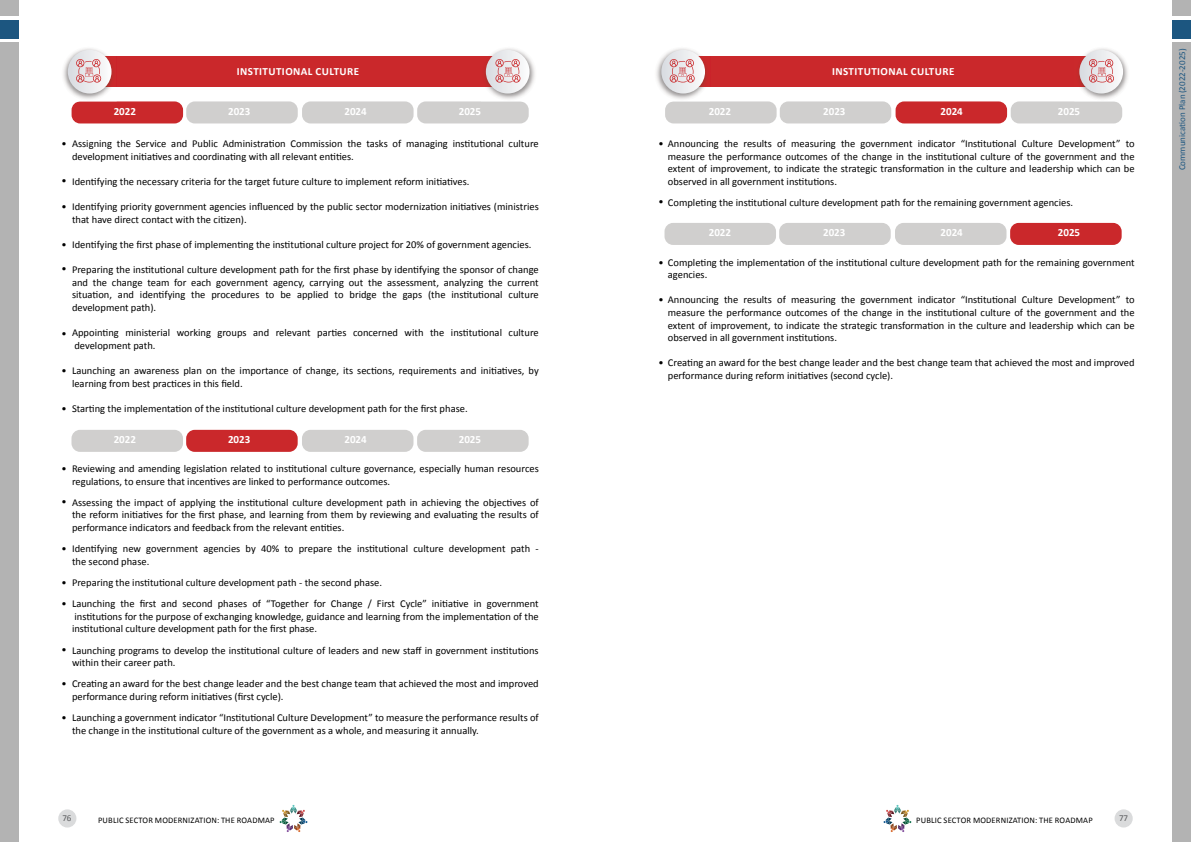
<style>
.page{position:relative;width:1191px;height:842px;background:#fff}
.page>*{position:absolute;margin:0;border:0;box-sizing:border-box;transform-origin:0 0}
.t1{font:700 11px "Calibri";color:#fff}
.t2{font:700 11px "Calibri";letter-spacing:.04em;color:#fff}
.t3{font:10.5px/12.6px "Calibri";color:#000}
.t4{font:9px "Calibri";color:#1d5680}
.t5{font:9px "Calibri";color:#58595b}
.t6{font:8.5px "Calibri";letter-spacing:.02em;color:#000}
</style>
<div class="page">
<div style="left:58px;top:809px;width:18px;height:18px;background:#dadbdc;border-radius:50%"></div>
<div style="left:0;top:42px;width:18px;height:800px;background:#b3b3b3"></div>
<div style="left:0;top:20px;width:18px;height:18px;background:#1c5680"></div>
<div style="left:0;top:0;width:18px;height:16px;background:#b3b3b3"></div>
<svg style="left:279px;top:805px;width:29px;height:27px"></svg>
<div style="left:1172px;top:42px;width:19px;height:800px;background:#b3b3b3"></div>
<div style="left:1172px;top:20px;width:19px;height:18px;background:#1c5680"></div>
<div style="left:1172px;top:0;width:19px;height:16px;background:#b3b3b3"></div>
<svg style="left:883px;top:805px;width:28px;height:27px"></svg>
<div style="left:98px;top:57px;width:399px;height:30px;background:#ca282b"></div>
<div style="left:72px;top:101px;width:111px;height:22px;background:#ca282b;border-radius:9px"></div>
<div style="left:186px;top:101px;width:112px;height:22px;background:#d0cfce;border-radius:9px"></div>
<div style="left:302px;top:101px;width:111px;height:22px;background:#d0cfce;border-radius:9px"></div>
<div style="left:417px;top:101px;width:112px;height:22px;background:#d0cfce;border-radius:9px"></div>
<img style="left:481px;top:48px;width:54px;height:54px">
<img style="left:481px;top:57px;width:10px;height:30px">
<img style="left:481px;top:101px;width:41px;height:1px">
<img style="left:486px;top:50px;width:43px;height:44px;border-radius:22px">
<img style="left:63px;top:48px;width:54px;height:51px">
<img style="left:106px;top:57px;width:11px;height:30px">
<img style="left:78px;top:101px;width:39px;height:1px">
<img style="left:68px;top:50px;width:43px;height:44px;border-radius:22px">
<svg style="left:495px;top:59px;width:25px;height:24px"></svg>
<svg style="left:76px;top:59px;width:25px;height:24px"></svg>
<div style="left:71px;top:430px;width:112px;height:22px;background:#d0cfce;border-radius:9px"></div>
<div style="left:186px;top:430px;width:112px;height:22px;background:#ca282b;border-radius:9px"></div>
<div style="left:302px;top:430px;width:111px;height:22px;background:#d0cfce;border-radius:9px"></div>
<div style="left:417px;top:430px;width:111px;height:22px;background:#d0cfce;border-radius:9px"></div>
<div style="left:692px;top:57px;width:398px;height:30px;background:#ca282b"></div>
<div style="left:665px;top:101px;width:111px;height:22px;background:#d0cfce;border-radius:9px"></div>
<div style="left:779px;top:101px;width:112px;height:22px;background:#d0cfce;border-radius:9px"></div>
<div style="left:895px;top:101px;width:112px;height:22px;background:#ca282b;border-radius:9px"></div>
<div style="left:1010px;top:101px;width:112px;height:22px;background:#d0cfce;border-radius:9px"></div>
<img style="left:1074px;top:48px;width:54px;height:54px">
<img style="left:1074px;top:57px;width:5px;height:30px">
<img style="left:1074px;top:101px;width:41px;height:1px">
<img style="left:1079px;top:50px;width:44px;height:44px">
<img style="left:656px;top:48px;width:54px;height:54px">
<img style="left:705px;top:57px;width:5px;height:30px">
<img style="left:672px;top:101px;width:38px;height:1px">
<img style="left:661px;top:50px;width:44px;height:44px">
<svg style="left:1088px;top:59px;width:26px;height:24px"></svg>
<svg style="left:669px;top:59px;width:26px;height:24px"></svg>
<div style="left:1114px;top:809px;width:18px;height:18px;background:#dadbdc;border-radius:50%"></div>
<div style="left:664px;top:223px;width:112px;height:22px;background:#d0cfce;border-radius:9px"></div>
<div style="left:779px;top:223px;width:111px;height:22px;background:#d0cfce;border-radius:9px"></div>
<div style="left:895px;top:223px;width:111px;height:22px;background:#d0cfce;border-radius:9px"></div>
<div style="left:1010px;top:223px;width:111px;height:22px;background:#ca282b;border-radius:9px"></div>
<p class="t2" style="left:237px;top:64px;width:124px">INSTITUTIONAL CULTURE</p>
<p class="t1" style="left:114px;top:104px;width:24px">2022</p>
<p class="t1" style="left:228px;top:104px;width:24px">2023</p>
<p class="t1" style="left:344px;top:104px;width:24px">2024</p>
<p class="t1" style="left:459px;top:104px;width:24px">2025</p>
<p class="t3" style="left:72px;top:137px;width:468px">Assigning the Service and Public Administration Commission the tasks of managing institutional culture development initiatives and coordinating with all relevant entities.</p>
<p class="t3" style="left:72px;top:175px;width:399px">Identifying the necessary criteria for the target future culture to implement reform initiatives.</p>
<p class="t3" style="left:72px;top:200px;width:468px">Identifying priority government agencies influenced by the public sector modernization initiatives (ministries that have direct contact with the citizen).</p>
<p class="t3" style="left:72px;top:238px;width:461px">Identifying the first phase of implementing the institutional culture project for 20% of government agencies.</p>
<p class="t3" style="left:72px;top:263px;width:468px;text-align:justify">Preparing the institutional culture development path for the first phase by identifying the sponsor of change and the change team for each government agency, carrying out the assessment, analyzing the current situation, and identifying the procedures to be applied to bridge the gaps (the institutional culture development path).</p>
<p class="t3" style="left:72px;top:326px;width:468px">Appointing ministerial working groups and relevant parties concerned with the institutional culture development path.</p>
<p class="t3" style="left:72px;top:364px;width:468px">Launching an awareness plan on the importance of change, its sections, requirements and initiatives, by learning from best practices in this field.</p>
<p class="t3" style="left:72px;top:402px;width:397px">Starting the implementation of the institutional culture development path for the first phase.</p>
<p class="t3" style="left:62px;top:137px;width:7px">•</p>
<p class="t3" style="left:62px;top:175px;width:7px">•</p>
<p class="t3" style="left:62px;top:200px;width:7px">•</p>
<p class="t3" style="left:62px;top:238px;width:7px">•</p>
<p class="t3" style="left:62px;top:262px;width:7px">•</p>
<p class="t3" style="left:62px;top:327px;width:7px">•</p>
<p class="t3" style="left:62px;top:364px;width:7px">•</p>
<p class="t3" style="left:62px;top:402px;width:7px">•</p>
<p class="t1" style="left:114px;top:432px;width:24px">2022</p>
<p class="t1" style="left:228px;top:432px;width:24px">2023</p>
<p class="t1" style="left:344px;top:432px;width:24px">2024</p>
<p class="t1" style="left:459px;top:432px;width:24px">2025</p>
<p class="t3" style="left:72px;top:462px;width:468px">Reviewing and amending legislation related to institutional culture governance, especially human resources regulations, to ensure that incentives are linked to performance outcomes.</p>
<p class="t3" style="left:72px;top:496px;width:468px;text-align:justify">Assessing the impact of applying the institutional culture development path in achieving the objectives of the reform initiatives for the first phase, and learning from them by reviewing and evaluating the results of performance indicators and feedback from the relevant entities.</p>
<p class="t3" style="left:72px;top:542px;width:468px">Identifying new government agencies by 40% to prepare the institutional culture development path - the second phase.</p>
<p class="t3" style="left:72px;top:572px;width:468px;line-height:21.2px">Preparing the institutional culture development path - the second phase.<br>Launching the first and second phases of “Together for Change / First Cycle” initiative in government</p>
<p class="t3" style="left:72px;top:610px;width:468px">institutions for the purpose of exchanging knowledge, guidance and learning from the implementation of the institutional culture development path for the first phase.</p>
<p class="t3" style="left:72px;top:644px;width:468px">Launching programs to develop the institutional culture of leaders and new staff in government institutions within their career path.</p>
<p class="t3" style="left:72px;top:678px;width:468px">Creating an award for the best change leader and the best change team that achieved the most and improved performance during reform initiatives (first cycle).</p>
<p class="t3" style="left:72px;top:711px;width:468px">Launching a government indicator “Institutional Culture Development” to measure the performance results of the change in the institutional culture of the government as a whole, and measuring it annually.</p>
<p class="t3" style="left:62px;top:462px;width:7px">•</p>
<p class="t3" style="left:62px;top:495px;width:7px">•</p>
<p class="t3" style="left:62px;top:542px;width:7px">•</p>
<p class="t3" style="left:62px;top:572px;width:7px;line-height:21.6px">• •</p>
<p class="t3" style="left:62px;top:644px;width:7px">•</p>
<p class="t3" style="left:62px;top:678px;width:7px">•</p>
<p class="t3" style="left:62px;top:712px;width:7px">•</p>
<p class="t2" style="left:832px;top:64px;width:124px">INSTITUTIONAL CULTURE</p>
<p class="t1" style="left:709px;top:104px;width:24px">2022</p>
<p class="t1" style="left:823px;top:104px;width:24px">2023</p>
<p class="t1" style="left:940px;top:104px;width:24px">2024</p>
<p class="t1" style="left:1058px;top:104px;width:24px">2025</p>
<p class="t3" style="left:668px;top:137px;width:468px;text-align:justify;text-indent:-9px">• Announcing the results of measuring the government indicator “Institutional Culture Development” to measure the performance outcomes of the change in the institutional culture of the government and the extent of improvement, to indicate the strategic transformation in the culture and leadership which can be observed in all government institutions.</p>
<p class="t3" style="left:658px;top:196px;width:416px">• Completing the institutional culture development path for the remaining government agencies.</p>
<p class="t1" style="left:709px;top:225px;width:24px">2022</p>
<p class="t1" style="left:823px;top:225px;width:24px">2023</p>
<p class="t1" style="left:940px;top:225px;width:24px">2024</p>
<p class="t1" style="left:1058px;top:225px;width:24px">2025</p>
<p class="t3" style="left:668px;top:256px;width:468px;text-indent:-9px">• Completing the implementation of the institutional culture development path for the remaining government agencies.</p>
<p class="t3" style="left:668px;top:294px;width:468px;text-align:justify;text-indent:-9px">• Announcing the results of measuring the government indicator “Institutional Culture Development” to measure the performance outcomes of the change in the institutional culture of the government and the extent of improvement, to indicate the strategic transformation in the culture and leadership which can be observed in all government institutions.</p>
<p class="t3" style="left:668px;top:357px;width:468px;text-indent:-9px">• Creating an award for the best change leader and the best change team that achieved the most and improved performance during reform initiatives (second cycle).</p>
<p class="t5" style="left:62px;top:812px;width:11px">76</p>
<p class="t6" style="left:98px;top:814px;width:178px">PUBLIC SECTOR MODERNIZATION: THE ROADMAP</p>
<p class="t6" style="left:916px;top:814px;width:178px">PUBLIC SECTOR MODERNIZATION: THE ROADMAP</p>
<p class="t5" style="left:1119px;top:812px;width:11px">77</p>
<p class="t4" style="left:1176px;top:170px;width:122px;rotate:-90deg">Communication Plan )2022-2025(</p>
</div>
